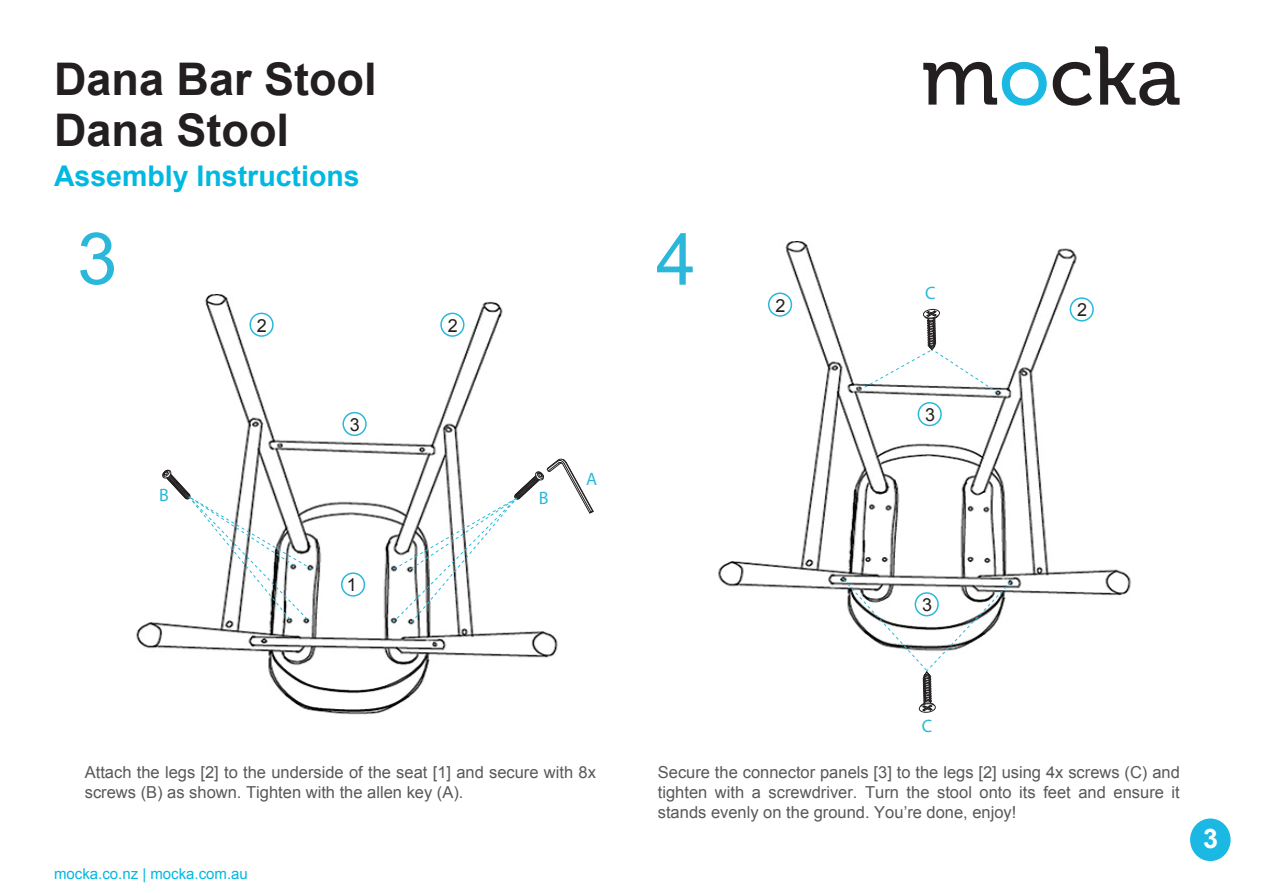
<style>
.page{position:relative;width:1263px;height:893px;background:#fff}
.page>*{position:absolute;margin:0;border:0;box-sizing:border-box;transform-origin:0 0}
.t1{font:72px "Arial";color:#2ab7d9}
.t2{font:700 45px/51px "Arial";color:#231f20}
.t3{font:700 28.5px "Arial";color:#00b8e0}
.t4{font:700 27px "Arial";color:#fff}
.t5{font:18px "Arial";color:#231f20}
.t6{font:18px "Myriad Pro";color:#29b8da}
.t7{font:16.5px/19.8px "Arial";color:#57585a}
.t8{font:15px "Arial";color:#00b8e0}
</style>
<div class="page">
<div style="left:1190px;top:818px;width:40px;height:43px;background:#1ab8e2;border-radius:50%"></div>
<svg style="left:923px;top:46px;width:256px;height:60px"></svg>
<img style="left:136px;top:295px;width:427px;height:420px">
<img style="left:718px;top:241px;width:413px;height:355px">
<div style="left:342px;top:412px;width:25px;height:24px;border:2px solid #29b8da;border-radius:50%"></div>
<div style="left:249px;top:313px;width:25px;height:24px;border:2px solid #29b8da;border-radius:50%"></div>
<div style="left:341px;top:572px;width:24px;height:25px;border:2px solid #29b8da;border-radius:50%"></div>
<svg style="left:162px;top:470px;width:151px;height:150px"></svg>
<svg style="left:392px;top:459px;width:202px;height:164px"></svg>
<div style="left:440px;top:313px;width:24px;height:24px;border:2px solid #29b8da;border-radius:50%"></div>
<svg style="left:858px;top:307px;width:141px;height:87px"></svg>
<svg style="left:842px;top:578px;width:170px;height:135px"></svg>
<div style="left:915px;top:592px;width:24px;height:24px;border:2px solid #29b8da;border-radius:50%"></div>
<div style="left:918px;top:402px;width:24px;height:24px;border:2px solid #29b8da;border-radius:50%"></div>
<div style="left:768px;top:292px;width:24px;height:25px;border:2px solid #29b8da;border-radius:50%"></div>
<div style="left:1070px;top:297px;width:24px;height:25px;border:2px solid #29b8da;border-radius:50%"></div>
<h2 class="t2" style="left:54px;top:55px;width:324px">Dana Bar Stool<br>Dana Stool</h2>
<h3 class="t3" style="left:54px;top:157px;width:307px">Assembly Instructions</h3>
<h1 class="t1" style="left:77px;top:212px;width:42px">3</h1>
<h1 class="t1" style="left:656px;top:212px;width:42px">4</h1>
<p class="t5" style="left:257px;top:314px;width:12px">2</p>
<p class="t5" style="left:350px;top:413px;width:12px">3</p>
<p class="t5" style="left:448px;top:314px;width:12px">2</p>
<p class="t6" style="left:159px;top:484px;width:11px">B</p>
<p class="t6" style="left:539px;top:487px;width:11px">B</p>
<p class="t5" style="left:347px;top:573px;width:12px">1</p>
<p class="t6" style="left:586px;top:468px;width:13px">A</p>
<p class="t6" style="left:925px;top:282px;width:12px">C</p>
<p class="t5" style="left:775px;top:293px;width:12px">2</p>
<p class="t5" style="left:1077px;top:298px;width:12px">2</p>
<p class="t5" style="left:925px;top:403px;width:12px">3</p>
<p class="t5" style="left:922px;top:593px;width:12px">3</p>
<p class="t6" style="left:922px;top:715px;width:12px">C</p>
<p class="t7" style="left:85px;top:762px;width:513px">Attach the legs [2] to the underside of the seat [1] and secure with 8x screws (B) as shown. Tighten with the allen key (A).</p>
<p class="t7" style="left:658px;top:762px;width:524px;text-align:justify">Secure the connector panels [3] to the legs [2] using 4x screws (C) and tighten with a screwdriver. Turn the stool onto its feet and ensure it stands evenly on the ground. You’re done, enjoy!</p>
<p class="t8" style="left:54px;top:864px;width:195px">mocka.co.nz | mocka.com.au</p>
<h3 class="t4" style="left:1203px;top:821px;width:17px">3</h3>
</div>
